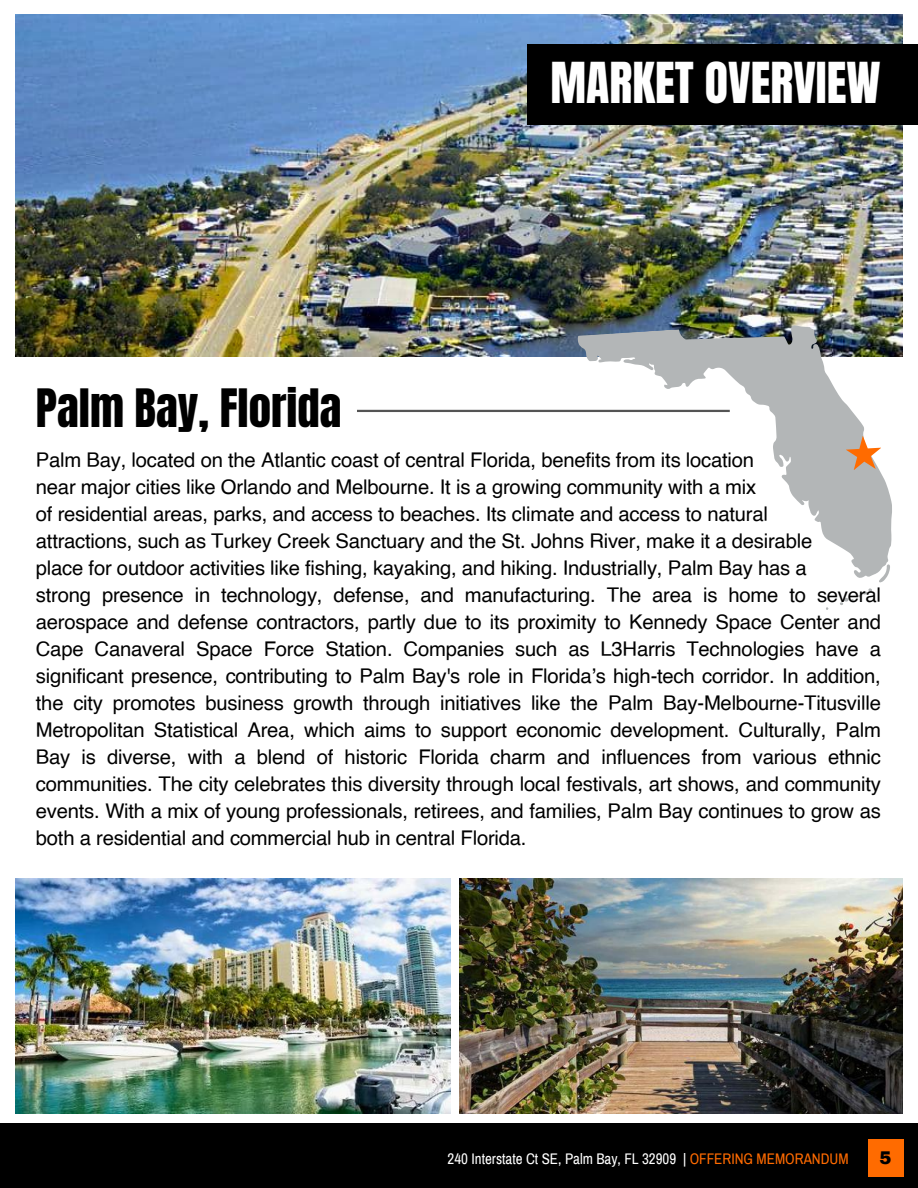
<style>
.page{position:relative;width:918px;height:1188px;background:#fff}
.page>*{position:absolute;margin:0;border:0;box-sizing:border-box;transform-origin:0 0}
.t1{font:48px "Anton";color:#fff}
.t2{font:45px "Anton";color:#000}
.t3{font:20.25px/27px "Helvetica";letter-spacing:-.01em;color:#000}
.t4{font:900 18px "Archivo";color:#000}
.t5{font:15px "Archivo Narrow";color:#fff}
.s1{color:#ff6b00}
</style>
<div class="page">
<div style="left:0;top:1123px;width:918px;height:65px;background:#000"></div>
<div style="left:868px;top:1139px;width:35px;height:37px;background:#ff6b00"></div>
<img style="left:459px;top:879px;width:443px;height:235px">
<img style="left:16px;top:879px;width:434px;height:235px">
<img style="left:16px;top:14px;width:886px;height:342px">
<svg style="left:577px;top:317px;width:319px;height:261px"></svg>
<svg style="left:878px;top:564px;width:13px;height:19px"></svg>
<svg style="left:840px;top:588px;width:32px;height:17px"></svg>
<hr style="left:357px;top:410px;width:373px;height:2px;background:#545454">
<div style="left:528px;top:44px;width:390px;height:81px;background:#000"></div>
<svg style="left:846px;top:436px;width:35px;height:34px"></svg>
<h2 class="t2" style="left:36px;top:376px;width:307px">Palm Bay, Florida</h2>
<h1 class="t1" style="left:550px;top:49px;width:332px">MARKET OVERVIEW</h1>
<p class="t3" style="left:36px;top:448px;width:847px">Palm Bay, located on the Atlantic coast of central Florida, benefits from its location<br>near major cities like Orlando and Melbourne. It is a growing community with a mix<br>of residential areas, parks, and access to beaches. Its climate and access to natural<br>attractions, such as Turkey Creek Sanctuary and the St. Johns River, make it a desirable<br>place for outdoor activities like fishing, kayaking, and hiking. Industrially, Palm Bay has a<br>strong presence in technology, defense, and manufacturing. The area is home to several aerospace and defense contractors, partly due to its proximity to Kennedy Space Center and Cape Canaveral Space Force Station. Companies such as L3Harris Technologies have a significant presence, contributing to Palm Bay's role in Florida’s high-tech corridor. In addition, the city promotes business growth through initiatives like the Palm Bay-Melbourne-Titusville Metropolitan Statistical Area, which aims to support economic development. Culturally, Palm Bay is diverse, with a blend of historic Florida charm and influences from various ethnic communities. The city celebrates this diversity through local festivals, art shows, and community events. With a mix of young professionals, retirees, and families, Palm Bay continues to grow as both a residential and commercial hub in central Florida.</p>
<p class="t5" style="left:448px;top:1151px;width:403px">240 Interstate Ct SE, Palm Bay, FL 32909 | <span class="s1">OFFERING MEMORANDUM</span></p>
<p class="t4" style="left:880px;top:1148px;width:14px">5</p>
</div>
